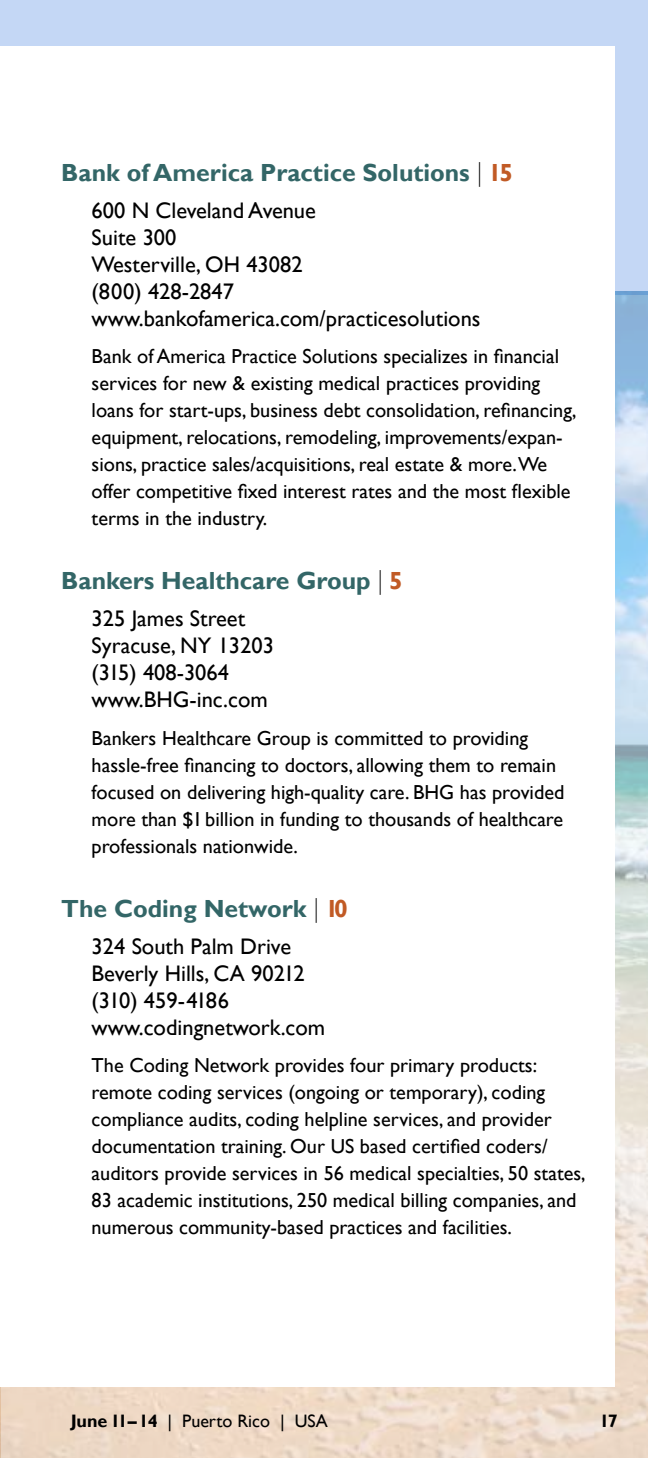
<style>
.page{position:relative;width:648px;height:1458px;background:#fff}
.page>*{position:absolute;margin:0;border:0;box-sizing:border-box;transform-origin:0 0}
.t1{font:700 24.75px "Gill Sans";color:#336667}
.t2{font:22.5px/27px "Gill Sans";color:#000}
.t3{font:20.25px/27px "Gill Sans";color:#000}
.t4{font:18px "Gill Sans";color:#000}
.t5{font:700 18px "Gill Sans";color:#000}
.s1{font-family:"Swiss 721 BT";font-weight:100;color:#000}
.s2{color:#c15a25}
.s3{font-weight:700}
</style>
<div class="page">
<div style="left:0;top:0;width:648px;height:295px;background:#c4d7f5"></div>
<img style="left:0;top:1387px;width:1px;height:71px">
<div style="left:0;top:46px;width:615px;height:1341px;background:#fff"></div>
<p class="t1" style="left:61px;top:158px;width:453px">Bank of America Practice Solutions <span class="s1">|</span> <span class="s2">15</span></p>
<p class="t2" style="left:92px;top:197px;width:390px">600 N Cleveland Avenue<br>Suite 300<br>Westerville, OH 43082<br>(800) 428-2847 www.bankofamerica.com/practicesolutions</p>
<p class="t3" style="left:92px;top:343px;width:486px">Bank of America Practice Solutions specializes in financial services for new &amp; existing medical practices providing loans for start-ups, business debt consolidation, refinancing, equipment, relocations, remodeling, improvements/expan&shy;sions, practice sales/acquisitions, real estate &amp; more.We offer competitive fixed interest rates and the most flexible terms in the industry.</p>
<p class="t1" style="left:61px;top:566px;width:343px">Bankers Healthcare Group <span class="s1">|</span> <span class="s2">5</span></p>
<p class="t2" style="left:92px;top:606px;width:184px">325 James Street<br>Syracuse, NY 13203 (315) 408-3064 www.BHG-inc.com</p>
<p class="t3" style="left:92px;top:725px;width:474px">Bankers Healthcare Group is committed to providing hassle-free financing to doctors, allowing them to remain focused on delivering high-quality care. BHG has provided more than $1 billion in funding to thousands of healthcare professionals nationwide.</p>
<p class="t1" style="left:61px;top:893px;width:288px">The Coding Network <span class="s1">|</span> <span class="s2">10</span></p>
<p class="t2" style="left:92px;top:933px;width:235px">324 South Palm Drive<br>Beverly Hills, CA 90212 (310) 459-4186 www.codingnetwork.com</p>
<p class="t3" style="left:92px;top:1052px;width:496px">The Coding Network provides four primary products: remote coding services (ongoing or temporary), coding compliance audits, coding helpline services, and provider documentation training. Our US based certified coders/ auditors provide services in 56 medical specialties, 50 states, 83 academic institutions, 250 medical billing companies, and numerous community-based practices and facilities.</p>
<p class="t4" style="left:71px;top:1411px;width:258px"><span class="s3">June 11 – 14</span> | Puerto Rico | USA</p>
<p class="t5" style="left:600px;top:1411px;width:20px">17</p>
</div>
